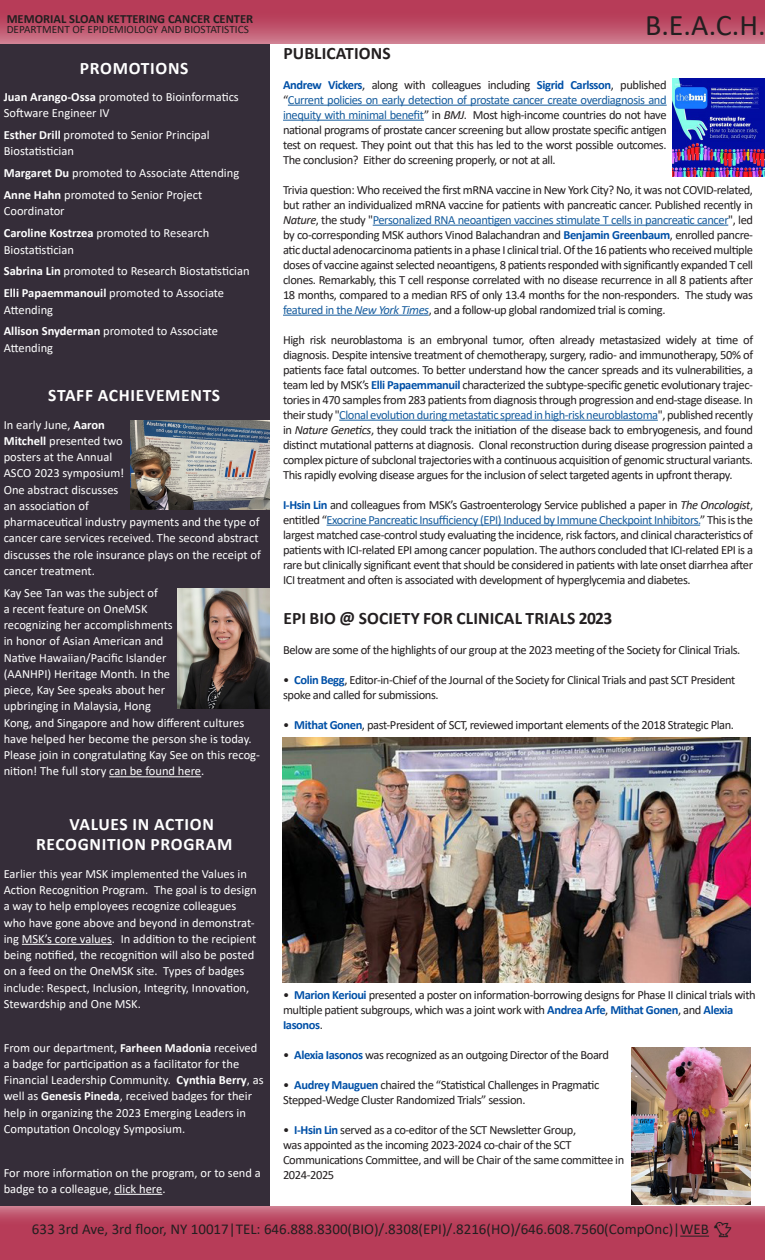
<style>
.page{position:relative;width:765px;height:1260px;background:#fff}
.page>*{position:absolute;margin:0;border:0;box-sizing:border-box;transform-origin:0 0}
.t1{font:30px "Calibri";color:#231f20}
.side_bar_content{font:700 17.5px/20px "Calibri";letter-spacing:.04em;color:#fff}
.MAIN_Bar_Headline{font:700 17.5px "Calibri";letter-spacing:.005em;color:#231f20}
.t2{font:15px "Calibri";color:#231f20}
.MAIN_Bar_Content{font:12.5px/15px "Calibri";letter-spacing:-.035em;color:#231f20;text-align:justify}
.side_bar_content-2{font:12.5px/16.2px "Calibri";color:#fff}
.MAIN_Bar_Headline-2{font:12.5px/15px "Calibri";letter-spacing:-.035em;color:#231f20}
.t3{font:700 12.5px "Calibri";color:#231f20}
.t4{font:11.25px "Calibri";color:#231f20}
.s1{font-weight:700;color:#0050a7}
.s2{color:#175d9e}
.s3{font-style:italic}
.s4{font-style:italic;color:#175d9e}
.s5{font-weight:700}
</style>
<div class="page">
<svg style="left:0;top:1206px;width:765px;height:54px;background:#ba4660"></svg>
<div style="left:0;top:0;width:765px;height:44px;background:linear-gradient(to bottom,#b12b4a,#cb7387)"></div>
<div style="left:0;top:44px;width:270px;height:1162px;background:#352d39"></div>
<hr style="left:288px;top:105px;width:379px;height:1px;background:#175d9e">
<hr style="left:283px;top:120px;width:141px;height:1px;background:#175d9e">
<hr style="left:373px;top:225px;width:355px;height:1px;background:#175d9e">
<hr style="left:283px;top:315px;width:146px;height:1px;background:#175d9e">
<hr style="left:339px;top:420px;width:319px;height:1px;background:#175d9e">
<hr style="left:327px;top:525px;width:373px;height:1px;background:#175d9e">
<hr style="left:109px;top:776px;width:92px;height:1px;background:#fff">
<hr style="left:22px;top:944px;width:90px;height:1px;background:#fff">
<hr style="left:114px;top:1194px;width:48px;height:1px;background:#fff">
<img style="left:131px;top:421px;width:139px;height:88px">
<img style="left:672px;top:79px;width:92px;height:97px">
<img style="left:283px;top:738px;width:468px;height:245px">
<img style="left:632px;top:1048px;width:119px;height:157px">
<img style="left:178px;top:588px;width:92px;height:120px">
<svg style="left:680px;top:1222px;width:51px;height:16px"></svg>
<p class="t3" style="left:7px;top:10px;width:248px">MEMORIAL SLOAN KETTERING CANCER CENTER</p>
<p class="t4" style="left:7px;top:22px;width:244px">DEPARTMENT OF EPIDEMIOLOGY AND BIOSTATISTICS</p>
<p class="t1" style="left:645px;top:4px;width:122px">B.E.A.C.H.</p>
<p class="MAIN_Bar_Headline" style="left:283px;top:41px;width:109px">PUBLICATIONS</p>
<p class="MAIN_Bar_Content" style="left:283px;top:77px;width:385px"><span class="s1">Andrew Vickers</span>, along with colleagues including <span class="s1">Sigrid Carlsson</span>, published “<span class="s2">Current policies on early detection of prostate cancer create overdiagnosis and inequity with minimal benefit</span>” in <span class="s3">BMJ</span>. Most high-income countries do not have national programs of prostate cancer screening but allow prostate specific antigen test on request. They point out that this has led to the worst possible outcomes.<br>The conclusion? Either do screening properly, or not at all.</p>
<p class="MAIN_Bar_Content" style="left:283px;top:182px;width:472px">Trivia question: Who received the first mRNA vaccine in New York City? No, it was not COVID-related, but rather an individualized mRNA vaccine for patients with pancreatic cancer. Published recently in <span class="s3">Nature</span>, the study "<span class="s2">Personalized RNA neoantigen vaccines stimulate T cells in pancreatic cancer</span>", led by co-corresponding MSK authors Vinod Balachandran and <span class="s1">Benjamin Greenbaum</span>, enrolled pancre&shy;atic ductal adenocarcinoma patients in a phase I clinical trial. Of the 16 patients who received multiple doses of vaccine against selected neoantigens, 8 patients responded with significantly expanded T cell clones. Remarkably, this T cell response correlated with no disease recurrence in all 8 patients after 18 months, compared to a median RFS of only 13.4 months for the non-responders. The study was <span class="s2">featured in the</span> <span class="s4">New York Times</span>, and a follow-up global randomized trial is coming.</p>
<p class="MAIN_Bar_Content" style="left:283px;top:332px;width:472px">High risk neuroblastoma is an embryonal tumor, often already metastasized widely at time of diagnosis. Despite intensive treatment of chemotherapy, surgery, radio- and immunotherapy, 50% of patients face fatal outcomes. To better understand how the cancer spreads and its vulnerabilities, a team led by MSK’s <span class="s1">Elli Papaemmanuil</span> characterized the subtype-specific genetic evolutionary trajec&shy;tories in 470 samples from 283 patients from diagnosis through progression and end-stage disease. In their study "<span class="s2">Clonal evolutionduringmetastatic spreadinhigh-riskneuroblastoma</span>", published recently in <span class="s3">Nature Genetics</span>, they could track the initiation of the disease back to embryogenesis, and found distinct mutational patterns at diagnosis. Clonal reconstruction during disease progression painted a complex picture of subclonal trajectories with a continuous acquisition of genomic structural variants.<br>This rapidly evolving disease argues for the inclusion of select targeted agents in upfront therapy.</p>
<p class="MAIN_Bar_Content" style="left:283px;top:497px;width:472px"><span class="s1">I-Hsin Lin</span> and colleagues from MSK’s Gastroenterology Service published a paper in <span class="s3">The Oncologist</span>, entitled “<span class="s2">Exocrine Pancreatic Insufficiency (EPI) Induced by Immune Checkpoint Inhibitors.</span>” This is the largest matched case-control study evaluating the incidence, risk factors, and clinical characteristics of patients with ICI-related EPI among cancer population. The authors concluded that ICI-related EPI is a rare but clinically significant event that should be considered in patients with late onset diarrhea after ICI treatment and often is associated with development of hyperglycemia and diabetes.</p>
<p class="MAIN_Bar_Headline" style="left:283px;top:606px;width:331px">EPI BIO @ SOCIETY FOR CLINICAL TRIALS 2023</p>
<p class="MAIN_Bar_Headline-2" style="left:283px;top:642px;width:459px">Below are some of the highlights of our group at the 2023 meeting of the Society for Clinical Trials.</p>
<p class="MAIN_Bar_Headline-2" style="left:283px;top:672px;width:454px">• <span class="s1">Colin Begg</span>, Editor-in-Chief of the Journal of the Society for Clinical Trials and past SCT President spoke and called for submissions.</p>
<p class="MAIN_Bar_Headline-2" style="left:283px;top:717px;width:452px">• <span class="s1">Mithat Gonen</span>, past-President of SCT, reviewed important elements of the 2018 Strategic Plan.</p>
<p class="side_bar_content" style="left:80px;top:58px;width:110px">PROMOTIONS</p>
<p class="side_bar_content-2" style="left:4px;top:88px;width:237px"><span class="s5">Juan Arango-Ossa</span> promoted to Bioinformatics<br>Software Engineer IV</p>
<p class="side_bar_content-2" style="left:4px;top:127px;width:207px"><span class="s5">Esther Drill</span> promoted to Senior Principal<br>Biostatistician</p>
<p class="side_bar_content-2" style="left:4px;top:165px;width:237px"><span class="s5">Margaret Du</span> promoted to Associate Attending</p>
<p class="side_bar_content-2" style="left:4px;top:187px;width:200px"><span class="s5">Anne Hahn</span> promoted to Senior Project<br>Coordinator</p>
<p class="side_bar_content-2" style="left:4px;top:225px;width:207px"><span class="s5">Caroline Kostrzea</span> promoted to Research<br>Biostatistician</p>
<p class="side_bar_content-2" style="left:4px;top:263px;width:247px"><span class="s5">Sabrina Lin</span> promoted to Research Biostatistician</p>
<p class="side_bar_content-2" style="left:4px;top:285px;width:222px"><span class="s5">Elli Papaemmanouil</span> promoted to Associate<br>Attending</p>
<p class="side_bar_content-2" style="left:4px;top:323px;width:216px"><span class="s5">Allison Snyderman</span> promoted to Associate<br>Attending</p>
<p class="side_bar_content" style="left:48px;top:385px;width:173px">STAFF ACHIEVEMENTS</p>
<p class="side_bar_content-2" style="left:4px;top:416px;width:259px">In early June, <span class="s5">Aaron<br>Mitchell</span> presented two<br>posters at the Annual<br>ASCO 2023 symposium!<br>One abstract discusses<br>an association of<br>pharmaceutical industry payments and the type of cancer care services received. The second abstract discusses the role insurance plays on the receipt of cancer treatment.</p>
<p class="side_bar_content-2" style="left:4px;top:584px;width:258px">Kay See Tan was the subject of<br>a recent feature on OneMSK<br>recognizing her accomplishments<br>in honor of Asian American and<br>Native Hawaiian/Pacific Islander<br>(AANHPI) Heritage Month. In the<br>piece, Kay See speaks about her<br>upbringing in Malaysia, Hong<br>Kong, and Singapore and how different cultures have helped her become the person she is today.<br>Please join in congratulating Kay See on this recog&shy;nition! The full story can be found here.</p>
<p class="side_bar_content" style="left:36px;top:814px;width:198px;text-indent:33px">VALUES IN ACTION<br>RECOGNITION PROGRAM</p>
<p class="side_bar_content-2" style="left:4px;top:865px;width:255px">Earlier this year MSK implemented the Values in Action Recognition Program. The goal is to design a way to help employees recognize colleagues who have gone above and beyond in demonstrat&shy;ing MSK’s core values. In addition to the recipient being notified, the recognition will also be posted on a feed on the OneMSK site. Types of badges include: Respect, Inclusion, Integrity, Innovation, Stewardship and One MSK.</p>
<p class="side_bar_content-2" style="left:4px;top:1039px;width:261px">From our department, <span class="s5">Farheen Madonia</span> received a badge for participation as a facilitator for the Financial Leadership Community. <span class="s5">Cynthia Berry</span>, as well as <span class="s5">Genesis Pineda</span>, received badges for their help in organizing the 2023 Emerging Leaders in Computation Oncology Symposium.</p>
<p class="side_bar_content-2" style="left:4px;top:1164px;width:259px">For more information on the program, or to send a badge to a colleague, click here.</p>
<p class="MAIN_Bar_Headline-2" style="left:283px;top:987px;width:474px">• <span class="s1">Marion Kerioui</span> presented a poster on information-borrowing designs for Phase II clinical trials with multiple patient subgroups, which was a joint work with <span class="s1">Andrea Arfe</span>, <span class="s1">Mithat Gonen</span>, and <span class="s1">Alexia<br>Iasonos</span>.</p>
<p class="MAIN_Bar_Headline-2" style="left:283px;top:1047px;width:327px">• <span class="s1">Alexia Iasonos</span> was recognized as an outgoing Director of the Board</p>
<p class="MAIN_Bar_Headline-2" style="left:283px;top:1077px;width:318px">• <span class="s1">Audrey Mauguen</span> chaired the “Statistical Challenges in Pragmatic<br>Stepped-Wedge Cluster Randomized Trials” session.</p>
<p class="MAIN_Bar_Headline-2" style="left:283px;top:1122px;width:343px">• <span class="s1">I-Hsin Lin</span> served as a co-editor of the SCT Newsletter Group,<br>was appointed as the incoming 2023-2024 co-chair of the SCT Communications Committee, and will be Chair of the same committee in 2024-2025</p>
<p class="t2" style="left:32px;top:1219px;width:679px">633 3rd Ave, 3rd floor, NY 10017|TEL: 646.888.8300(BIO)/.8308(EPI)/.8216(HO)/646.608.7560(CompOnc)|WEB</p>
</div>
